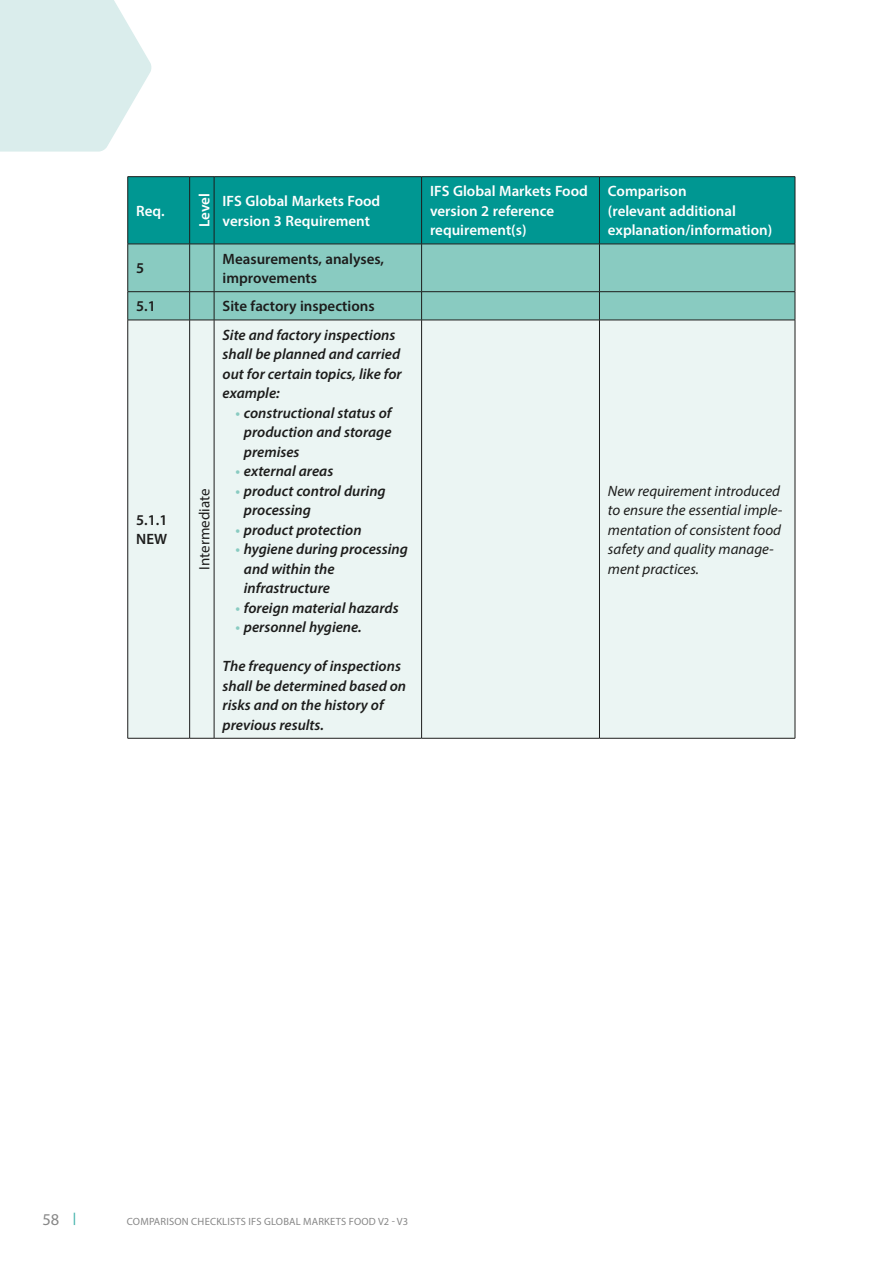
<style>
.page{position:relative;width:893px;height:1263px;background:#fff}
.page>*{position:absolute;margin:0;border:0;box-sizing:border-box;transform-origin:0 0}
.t1{font:16.5px "Myriad Pro";color:#878787}
.t2{font:italic 600 15px/19.5px "Myriad Pro";color:#1d1d1c}
.t3{font:600 15px/19.5px "Myriad Pro";color:#fff}
.t4{font:italic 15px/19.5px "Myriad Pro";color:#1d1d1c}
.t5{font:600 15px/19.5px "Myriad Pro";color:#1d1d1c}
.t6{font:15px "Myriad Pro";color:#1d1d1c}
.t7{font:10.5px "Myriad Pro";letter-spacing:.02em;color:#878787}
.s1{font-style:normal;color:#89cbc1}
</style>
<div class="page">
<svg style="left:0;top:0;width:152px;height:152px;background:#dfefee"></svg>
<svg style="left:74px;top:1213px;width:1px;height:12px"></svg>
<div style="left:128px;top:245px;width:667px;height:75px;background:#89cbc1"></div>
<div style="left:128px;top:321px;width:667px;height:417px;background:#ebf5f3"></div>
<hr style="left:189px;top:244px;width:1px;height:47px;background:#1d1d1c">
<hr style="left:214px;top:244px;width:1px;height:47px;background:#1d1d1c">
<hr style="left:421px;top:244px;width:1px;height:47px;background:#1d1d1c">
<hr style="left:599px;top:244px;width:1px;height:47px;background:#1d1d1c">
<svg style="left:421px;top:292px;width:1px;height:28px"></svg>
<svg style="left:599px;top:292px;width:1px;height:28px"></svg>
<hr style="left:189px;top:320px;width:1px;height:418px;background:#1d1d1c">
<hr style="left:214px;top:320px;width:1px;height:418px;background:#1d1d1c">
<hr style="left:421px;top:320px;width:1px;height:418px;background:#1d1d1c">
<hr style="left:599px;top:320px;width:1px;height:418px;background:#1d1d1c">
<hr style="left:127px;top:177px;width:1px;height:67px;background:#1d1d1c">
<hr style="left:795px;top:177px;width:1px;height:67px;background:#1d1d1c">
<div style="left:128px;top:176px;width:667px;height:69px;background:#009792"></div>
<hr style="left:214px;top:244px;width:208px;height:1px;background:#1d1d1c">
<hr style="left:422px;top:244px;width:177px;height:1px;background:#1d1d1c">
<hr style="left:599px;top:244px;width:196px;height:1px;background:#1d1d1c">
<hr style="left:127px;top:320px;width:1px;height:418px;background:#1d1d1c">
<hr style="left:795px;top:320px;width:1px;height:418px;background:#1d1d1c">
<hr style="left:127px;top:244px;width:1px;height:47px;background:#1d1d1c">
<hr style="left:795px;top:244px;width:1px;height:47px;background:#1d1d1c">
<hr style="left:128px;top:291px;width:62px;height:1px;background:#1d1d1c">
<svg style="left:127px;top:292px;width:1px;height:28px"></svg>
<hr style="left:214px;top:291px;width:208px;height:1px;background:#1d1d1c">
<hr style="left:599px;top:291px;width:196px;height:1px;background:#1d1d1c">
<svg style="left:795px;top:292px;width:1px;height:28px"></svg>
<hr style="left:128px;top:320px;width:62px;height:1px;background:#1d1d1c">
<svg style="left:189px;top:291px;width:26px;height:30px"></svg>
<hr style="left:214px;top:320px;width:208px;height:1px;background:#1d1d1c">
<hr style="left:422px;top:320px;width:177px;height:1px;background:#1d1d1c">
<hr style="left:599px;top:320px;width:196px;height:1px;background:#1d1d1c">
<hr style="left:128px;top:738px;width:62px;height:1px;background:#1d1d1c">
<svg style="left:190px;top:738px;width:24px;height:1px"></svg>
<hr style="left:214px;top:738px;width:208px;height:1px;background:#1d1d1c">
<hr style="left:422px;top:738px;width:177px;height:1px;background:#1d1d1c">
<hr style="left:599px;top:738px;width:196px;height:1px;background:#1d1d1c">
<hr style="left:422px;top:291px;width:177px;height:1px;background:#1d1d1c">
<p class="t3" style="left:136px;top:201px;width:30px">Req.</p>
<p class="t3" style="left:194px;top:227px;width:35px;rotate:-90deg">Level</p>
<p class="t3" style="left:223px;top:191px;width:159px">IFS Global Markets Food version 3 Requirement</p>
<p class="t3" style="left:430px;top:181px;width:159px">IFS Global Markets Food version 2 reference requirement(s)</p>
<p class="t3" style="left:608px;top:181px;width:166px">Comparison<br>(relevant additional explanation/information)</p>
<p class="t5" style="left:136px;top:258px;width:10px">5</p>
<p class="t5" style="left:223px;top:248px;width:163px">Measurements, analyses, improvements</p>
<p class="t5" style="left:136px;top:296px;width:21px">5.1</p>
<p class="t5" style="left:223px;top:296px;width:154px">Site factory inspections</p>
<p class="t5" style="left:136px;top:510px;width:33px">5.1.1<br>NEW</p>
<p class="t6" style="left:195px;top:570px;width:82px;rotate:-90deg">Intermediate</p>
<p class="t2" style="left:223px;top:325px;width:181px">Site and factory inspections shall be planned and carried out for certain topics, like for example:</p>
<p class="t2" style="left:244px;top:403px;width:149px;text-align:justify;text-indent:-9px"><span class="s1">•</span> constructional status of production and storage premises</p>
<p class="t2" style="left:235px;top:461px;width:99px"><span class="s1">•</span> external areas</p>
<p class="t2" style="left:244px;top:481px;width:143px;text-indent:-9px"><span class="s1">•</span> product control during processing</p>
<p class="t2" style="left:235px;top:520px;width:128px"><span class="s1">•</span> product protection</p>
<p class="t2" style="left:244px;top:539px;width:166px;text-indent:-9px"><span class="s1">•</span> hygiene during processing and within the infrastructure</p>
<p class="t2" style="left:235px;top:598px;width:165px"><span class="s1">•</span> foreign material hazards</p>
<p class="t2" style="left:235px;top:617px;width:128px"><span class="s1">•</span> personnel hygiene.</p>
<p class="t2" style="left:223px;top:656px;width:185px">The frequency of inspections shall be determined based on risks and on the history of previous results.</p>
<p class="t1" style="left:43px;top:1209px;width:18px">58</p>
<p class="t7" style="left:127px;top:1215px;width:283px">COMPARISON CHECKLISTS IFS GLOBAL MARKETS FOOD V2 - V3</p>
<p class="t4" style="left:608px;top:481px;width:176px">New requirement introduced to ensure the essential imple&shy;mentation of consistent food safety and quality manage&shy;ment practices.</p>
</div>
